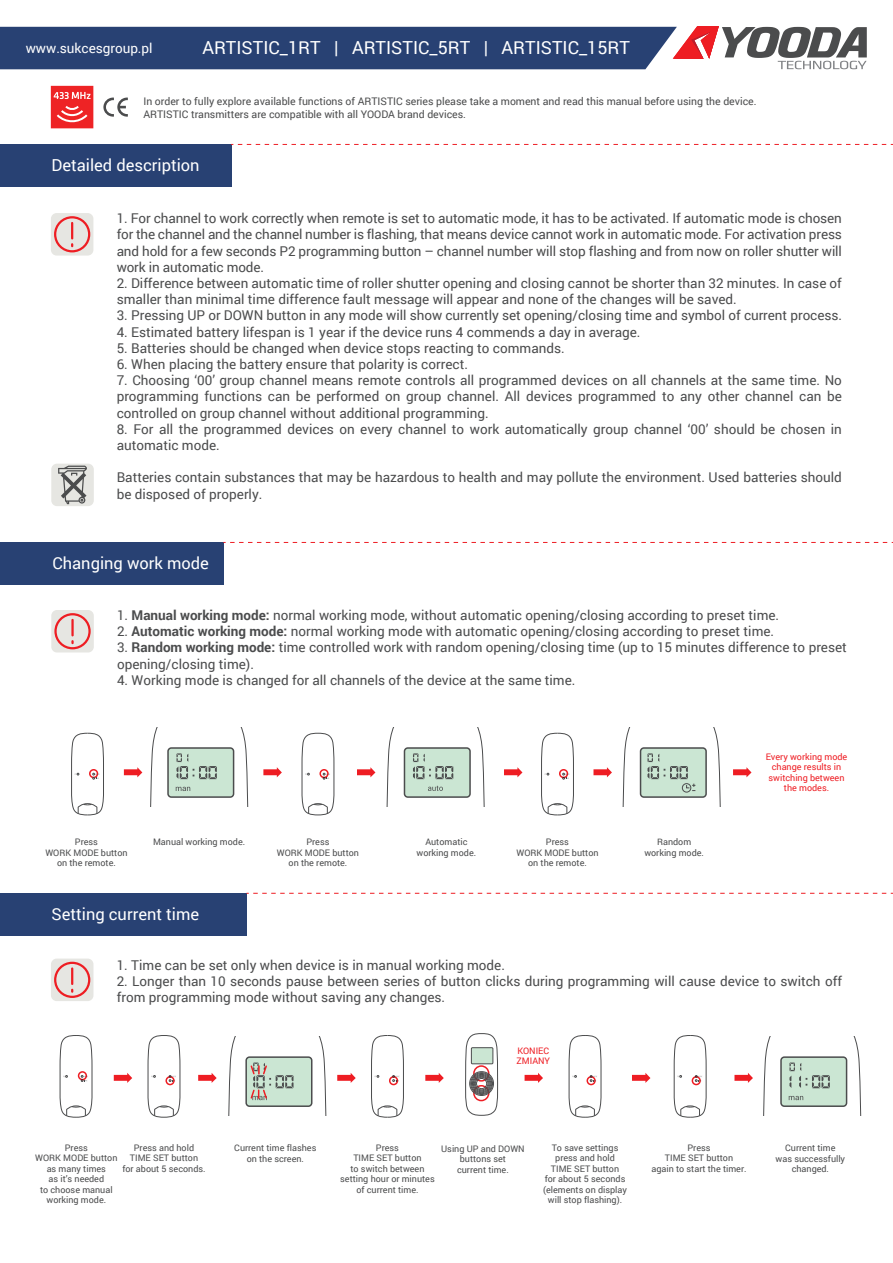
<style>
.page{position:relative;width:893px;height:1263px;background:#fff}
.page>*{position:absolute;margin:0;border:0;box-sizing:border-box;transform-origin:0 0}
.t1{font:18px "Roboto";color:#fff}
.t2{font:16.5px "Roboto";color:#fff}
.t3{font:13.5px/16.2px "Roboto";color:#4b4c4d}
.t4{font:13.5px "Roboto";color:#fff}
.t5{font:10.5px/12.6px "Roboto";color:#4b4c4d}
.t6{font:9px/10.5px "Roboto";color:#4b4c4d;text-align:center}
.t7{font:9px/10.5px "Roboto";color:#ee1d23;text-align:center}
.s1{font-weight:700}
</style>
<div class="page">
<div style="left:51px;top:213px;width:42px;height:43px;background:#e6e6e2;border-radius:6px"></div>
<svg style="left:71px;top:223px;width:2px;height:15px"></svg>
<div style="left:54px;top:216px;width:36px;height:36px;border:2px solid #ee1d23;border-radius:50%"></div>
<svg style="left:0;top:26px;width:867px;height:43px;background:#4f5d82"></svg>
<svg style="left:103px;top:98px;width:25px;height:19px"></svg>
<div style="left:0;top:144px;width:231px;height:43px;background:#284173"></div>
<svg style="left:231px;top:144px;width:662px;height:1px"></svg>
<svg style="left:51px;top:86px;width:42px;height:42px;background:#f04244"></svg>
<div style="left:51px;top:610px;width:43px;height:42px;background:#e6e6e2;border-radius:6px"></div>
<hr style="left:71px;top:620px;width:3px;height:15px;background:#ee1d23">
<div style="left:54px;top:613px;width:37px;height:36px;border:2px solid #ee1d23;border-radius:50%"></div>
<div style="left:0;top:542px;width:223px;height:43px;background:#284173"></div>
<svg style="left:223px;top:542px;width:670px;height:1px"></svg>
<div style="left:51px;top:464px;width:43px;height:42px;background:#e6e6e2;border-radius:6px"></div>
<svg style="left:58px;top:466px;width:29px;height:38px"></svg>
<svg style="left:124px;top:767px;width:18px;height:10px"></svg>
<svg style="left:263px;top:767px;width:19px;height:10px"></svg>
<svg style="left:357px;top:767px;width:18px;height:10px"></svg>
<svg style="left:504px;top:767px;width:18px;height:10px"></svg>
<svg style="left:593px;top:767px;width:19px;height:10px"></svg>
<svg style="left:733px;top:767px;width:18px;height:10px"></svg>
<div style="left:0;top:893px;width:246px;height:43px;background:#284173"></div>
<svg style="left:246px;top:893px;width:647px;height:1px"></svg>
<svg style="left:51px;top:958px;width:42px;height:43px;background:#e6d6d3"></svg>
<svg style="left:71px;top:968px;width:2px;height:16px"></svg>
<div style="left:54px;top:962px;width:36px;height:36px;border:2px solid #ee1d23;border-radius:50%"></div>
<svg style="left:114px;top:1073px;width:18px;height:10px"></svg>
<svg style="left:198px;top:1073px;width:19px;height:10px"></svg>
<svg style="left:337px;top:1073px;width:19px;height:10px"></svg>
<svg style="left:425px;top:1073px;width:19px;height:10px"></svg>
<svg style="left:525px;top:1073px;width:18px;height:10px"></svg>
<svg style="left:632px;top:1073px;width:18px;height:10px"></svg>
<svg style="left:734px;top:1073px;width:19px;height:10px"></svg>
<svg style="left:71px;top:732px;width:33px;height:84px"></svg>
<svg style="left:59px;top:1035px;width:34px;height:83px"></svg>
<svg style="left:147px;top:1035px;width:34px;height:83px"></svg>
<svg style="left:371px;top:1035px;width:33px;height:83px"></svg>
<svg style="left:568px;top:1035px;width:34px;height:83px"></svg>
<svg style="left:673px;top:1035px;width:34px;height:83px"></svg>
<svg style="left:301px;top:732px;width:34px;height:84px"></svg>
<svg style="left:541px;top:732px;width:33px;height:84px"></svg>
<div style="left:319px;top:769px;width:10px;height:9px;border:2px solid #ee1d23;border-radius:50%"></div>
<div style="left:559px;top:769px;width:9px;height:9px;border:2px solid #ee1d23;border-radius:50%"></div>
<svg style="left:150px;top:728px;width:99px;height:79px"></svg>
<svg style="left:386px;top:728px;width:99px;height:79px"></svg>
<svg style="left:622px;top:728px;width:99px;height:79px"></svg>
<div style="left:78px;top:1071px;width:9px;height:9px;border:2px solid #ee1d23;border-radius:50%"></div>
<div style="left:165px;top:1076px;width:10px;height:9px;border:2px solid #ee1d23;border-radius:50%"></div>
<div style="left:389px;top:1076px;width:9px;height:9px;border:2px solid #ee1d23;border-radius:50%"></div>
<div style="left:586px;top:1076px;width:10px;height:9px;border:2px solid #ee1d23;border-radius:50%"></div>
<div style="left:692px;top:1076px;width:9px;height:9px;border:2px solid #ee1d23;border-radius:50%"></div>
<svg style="left:228px;top:1037px;width:99px;height:79px"></svg>
<svg style="left:763px;top:1037px;width:99px;height:79px"></svg>
<svg style="left:465px;top:1033px;width:34px;height:83px"></svg>
<div style="left:476px;top:1078px;width:11px;height:11px;border:1px solid #4b4c4d;border-radius:50%"></div>
<div style="left:469px;top:1071px;width:25px;height:25px;border:1px solid #4b4c4d;border-radius:50%"></div>
<div style="left:475px;top:1077px;width:13px;height:13px;border:1px solid #4b4c4d;border-radius:50%"></div>
<div style="left:474px;top:1076px;width:15px;height:15px;border:1px solid #4b4c4d;border-radius:50%"></div>
<div style="left:473px;top:1075px;width:17px;height:17px;border:1px solid #4b4c4d;border-radius:50%"></div>
<div style="left:472px;top:1074px;width:19px;height:19px;border:1px solid #4b4c4d;border-radius:50%"></div>
<div style="left:471px;top:1073px;width:21px;height:21px;border:1px solid #4b4c4d;border-radius:50%"></div>
<div style="left:470px;top:1072px;width:23px;height:23px;border:1px solid #4b4c4d;border-radius:50%"></div>
<div style="left:471px;top:1048px;width:22px;height:16px;background:#cbe6d3"></div>
<div style="left:471px;top:1047px;width:22px;height:17px;border:1px solid #4b4c4d"></div>
<p class="t4" style="left:26px;top:38px;width:128px">www.sukcesgroup.pl</p>
<h1 class="t1" style="left:202px;top:35px;width:429px">ARTISTIC_1RT | ARTISTIC_5RT | ARTISTIC_15RT</h1>
<p class="t5" style="left:143px;top:95px;width:615px">In order to fully explore available functions of ARTISTIC series please take a moment and read this manual before using the device.<br>ARTISTIC transmitters are compatible with all YOODA brand devices.</p>
<p class="t2" style="left:51px;top:153px;width:150px">Detailed description</p>
<p class="t3" style="left:117px;top:210px;width:727px;text-align:justify">1. For channel to work correctly when remote is set to automatic mode, it has to be activated. If automatic mode is chosen for the channel and the channel number is flashing, that means device cannot work in automatic mode. For activation press and hold for a few seconds P2 programming button – channel number will stop flashing and from now on roller shutter will work in automatic mode.</p>
<p class="t3" style="left:117px;top:275px;width:727px">2. Difference between automatic time of roller shutter opening and closing cannot be shorter than 32 minutes. In case of smaller than minimal time difference fault message will appear and none of the changes will be saved.</p>
<p class="t3" style="left:117px;top:307px;width:727px">3. Pressing UP or DOWN button in any mode will show currently set opening/closing time and symbol of current process.</p>
<p class="t3" style="left:117px;top:323px;width:525px">4. Estimated battery lifespan is 1 year if the device runs 4 commends a day in average.</p>
<p class="t3" style="left:117px;top:339px;width:450px">5. Batteries should be changed when device stops reacting to commands.</p>
<p class="t3" style="left:117px;top:356px;width:353px">6. When placing the battery ensure that polarity is correct.</p>
<p class="t3" style="left:117px;top:372px;width:727px;text-align:justify">7. Choosing ‘00’ group channel means remote controls all programmed devices on all channels at the same time. No programming functions can be performed on group channel. All devices programmed to any other channel can be controlled on group channel without additional programming.</p>
<p class="t3" style="left:117px;top:420px;width:727px">8. For all the programmed devices on every channel to work automatically group channel ‘00’ should be chosen in automatic mode.</p>
<p class="t3" style="left:117px;top:469px;width:727px">Batteries contain substances that may be hazardous to health and may pollute the environment. Used batteries should be disposed of properly.</p>
<p class="t2" style="left:52px;top:551px;width:158px">Changing work mode</p>
<p class="t3" style="left:117px;top:607px;width:664px">1. <span class="s1">Manual working mode:</span> normal working mode, without automatic opening/closing according to preset time.</p>
<p class="t3" style="left:117px;top:623px;width:659px">2. <span class="s1">Automatic working mode:</span> normal working mode with automatic opening/closing according to preset time.</p>
<p class="t3" style="left:117px;top:639px;width:731px">3. <span class="s1">Random working mode:</span> time controlled work with random opening/closing time (up to 15 minutes difference to preset opening/closing time).</p>
<p class="t3" style="left:117px;top:671px;width:460px">4. Working mode is changed for all channels of the device at the same time.</p>
<p class="t6" style="left:45px;top:836px;width:84px">Press<br>WORK MODE button on the remote.</p>
<p class="t6" style="left:153px;top:836px;width:94px">Manual working mode.</p>
<p class="t6" style="left:417px;top:836px;width:61px">Automatic working mode.</p>
<p class="t6" style="left:644px;top:836px;width:61px">Random working mode.</p>
<p class="t6" style="left:277px;top:836px;width:84px">Press<br>WORK MODE button on the remote.</p>
<p class="t6" style="left:516px;top:836px;width:84px">Press<br>WORK MODE button on the remote.</p>
<p class="t7" style="left:766px;top:751px;width:83px">Every working mode change results in switching between the modes.</p>
<p class="t2" style="left:51px;top:902px;width:149px">Setting current time</p>
<p class="t3" style="left:117px;top:956px;width:390px">1. Time can be set only when device is in manual working mode.</p>
<p class="t3" style="left:117px;top:973px;width:727px">2. Longer than 10 seconds pause between series of button clicks during programming will cause device to switch off from programming mode without saving any changes.</p>
<p class="t7" style="left:516px;top:1045px;width:35px;text-align:left">KONIEC<br>ZMIANY</p>
<p class="t6" style="left:35px;top:1142px;width:84px">Press<br>WORK MODE button as many times<br>as it’s needed<br>to choose manual working mode.</p>
<p class="t6" style="left:122px;top:1142px;width:85px">Press and hold<br>TIME SET button<br>for about 5 seconds.</p>
<p class="t6" style="left:340px;top:1142px;width:96px">Press<br>TIME SET button<br>to switch between setting hour or minutes of current time.</p>
<p class="t6" style="left:651px;top:1142px;width:97px">Press<br>TIME SET button<br>again to start the timer.</p>
<p class="t6" style="left:543px;top:1142px;width:85px">To save settings press and hold<br>TIME SET button<br>for about 5 seconds (elements on display will stop flashing).</p>
<p class="t6" style="left:234px;top:1142px;width:84px">Current time flashes on the screen.</p>
<p class="t6" style="left:776px;top:1142px;width:71px">Current time<br>was successfully changed.</p>
<p class="t6" style="left:441px;top:1143px;width:85px">Using UP and DOWN buttons set<br>current time.</p>
</div>
